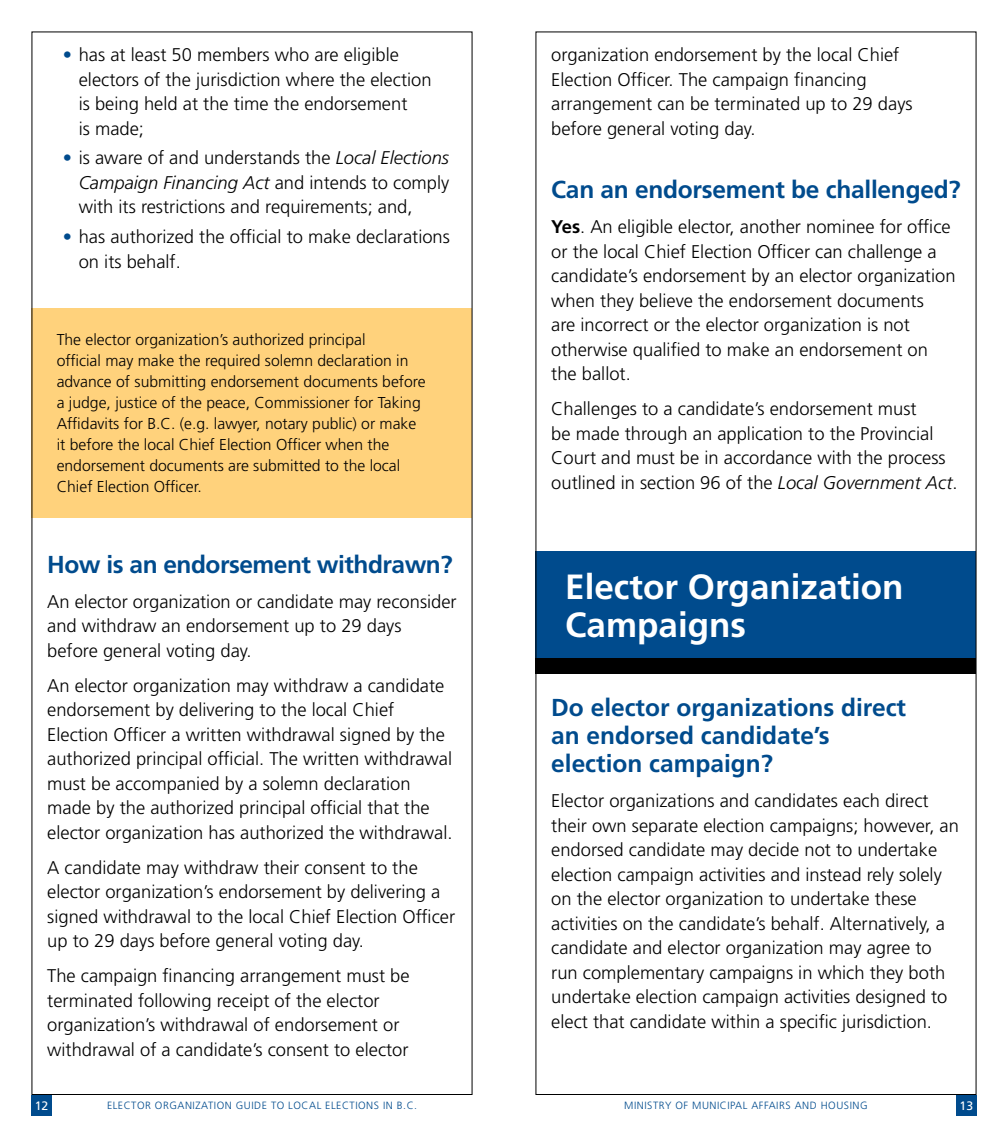
<style>
.page{position:relative;width:1008px;height:1134px;background:#fff}
.page>*{position:absolute;margin:0;border:0;box-sizing:border-box;transform-origin:0 0}
.t1{font:700 35px/38.5px "Frutiger LT Std";color:#fff}
.t2{font:700 24.5px/28px "Frutiger LT Std";color:#004b8d}
.t3{font:700 24.5px "Frutiger LT Std";letter-spacing:-.02em;color:#004b8d}
.t4{font:300 18.38px/24.5px "Frutiger LT Std";color:#000}
.t5{font:300 15.75px/21px "Frutiger LT Std";color:#000}
.t6{font:12.25px "Frutiger LT Std";color:#fff}
.t7{font:300 10.5px "Frutiger LT Std";letter-spacing:.05em;color:#004b8d}
.s1{color:#004b8d}
.s2{font-style:italic}
.s3{font-weight:700}
</style>
<div class="page">
<div style="left:32px;top:1095px;width:20px;height:20px;background:#004b8d"></div>
<div style="left:956px;top:1095px;width:20px;height:20px;background:#004b8d"></div>
<div style="left:32px;top:308px;width:440px;height:209px;background:#ffd27c"></div>
<div style="left:536px;top:552px;width:440px;height:106px;background:#004b8d"></div>
<div style="left:536px;top:658px;width:440px;height:15px;background:#000"></div>
<p class="t4" style="left:79px;top:43px;width:354px;text-indent:-16px"><span class="s1">•</span> has at least 50 members who are eligible electors of the jurisdiction where the election is being held at the time the endorsement<br>is made;</p>
<p class="t4" style="left:79px;top:146px;width:372px;text-align:justify;text-indent:-16px"><span class="s1">•</span> is aware of and understands the <span class="s2">Local Elections Campaign Financing Act</span> and intends to comply with its restrictions and requirements; and,</p>
<p class="t4" style="left:79px;top:225px;width:373px;text-indent:-16px"><span class="s1">•</span> has authorized the official to make declarations on its behalf.</p>
<p class="t5" style="left:57px;top:329px;width:371px">The elector organization’s authorized principal<br>official may make the required solemn declaration in advance of submitting endorsement documents before a judge, justice of the peace, Commissioner for Taking Affidavits for B.C. (e.g. lawyer, notary public) or make it before the local Chief Election Officer when the endorsement documents are submitted to the local Chief Election Officer.</p>
<h2 class="t3" style="left:47px;top:550px;width:407px">How is an endorsement withdrawn?</h2>
<p class="t4" style="left:47px;top:589px;width:411px">An elector organization or candidate may reconsider and withdraw an endorsement up to 29 days before general voting day.</p>
<p class="t4" style="left:47px;top:673px;width:407px">An elector organization may withdraw a candidate endorsement by delivering to the local Chief Election Officer a written withdrawal signed by the authorized principal official. The written withdrawal must be accompanied by a solemn declaration made by the authorized principal official that the elector organization has authorized the withdrawal.</p>
<p class="t4" style="left:47px;top:855px;width:410px">A candidate may withdraw their consent to the elector organization’s endorsement by delivering a signed withdrawal to the local Chief Election Officer up to 29 days before general voting day.</p>
<p class="t4" style="left:47px;top:964px;width:364px">The campaign financing arrangement must be terminated following receipt of the elector organization’s withdrawal of endorsement or withdrawal of a candidate’s consent to elector</p>
<p class="t4" style="left:551px;top:43px;width:363px">organization endorsement by the local Chief Election Officer. The campaign financing arrangement can be terminated up to 29 days before general voting day.</p>
<h2 class="t2" style="left:551px;top:176px;width:411px">Can an endorsement be challenged?</h2>
<p class="t4" style="left:551px;top:215px;width:406px"><span class="s3">Yes</span>. An eligible elector, another nominee for office or the local Chief Election Officer can challenge a candidate’s endorsement by an elector organization when they believe the endorsement documents<br>are incorrect or the elector organization is not otherwise qualified to make an endorsement on the ballot.</p>
<p class="t4" style="left:551px;top:397px;width:408px">Challenges to a candidate’s endorsement must<br>be made through an application to the Provincial Court and must be in accordance with the process outlined in section 96 of the <span class="s2">Local Government Act</span>.</p>
<h1 class="t1" style="left:565px;top:567px;width:340px">Elector Organization<br>Campaigns</h1>
<h2 class="t2" style="left:551px;top:694px;width:356px">Do elector organizations direct an endorsed candidate’s election campaign?</h2>
<p class="t4" style="left:551px;top:789px;width:409px">Elector organizations and candidates each direct their own separate election campaigns; however, an endorsed candidate may decide not to undertake election campaign activities and instead rely solely on the elector organization to undertake these activities on the candidate’s behalf. Alternatively, a candidate and elector organization may agree to run complementary campaigns in which they both undertake election campaign activities designed to elect that candidate within a specific jurisdiction.</p>
<p class="t6" style="left:35px;top:1098px;width:15px">12</p>
<p class="t7" style="left:107px;top:1099px;width:312px">ELECTOR ORGANIZATION GUIDE TO LOCAL ELECTIONS IN B.C.</p>
<p class="t7" style="left:624px;top:1099px;width:245px">MINISTRY OF MUNICIPAL AFFAIRS AND HOUSING</p>
<p class="t6" style="left:960px;top:1098px;width:15px">13</p>
</div>
